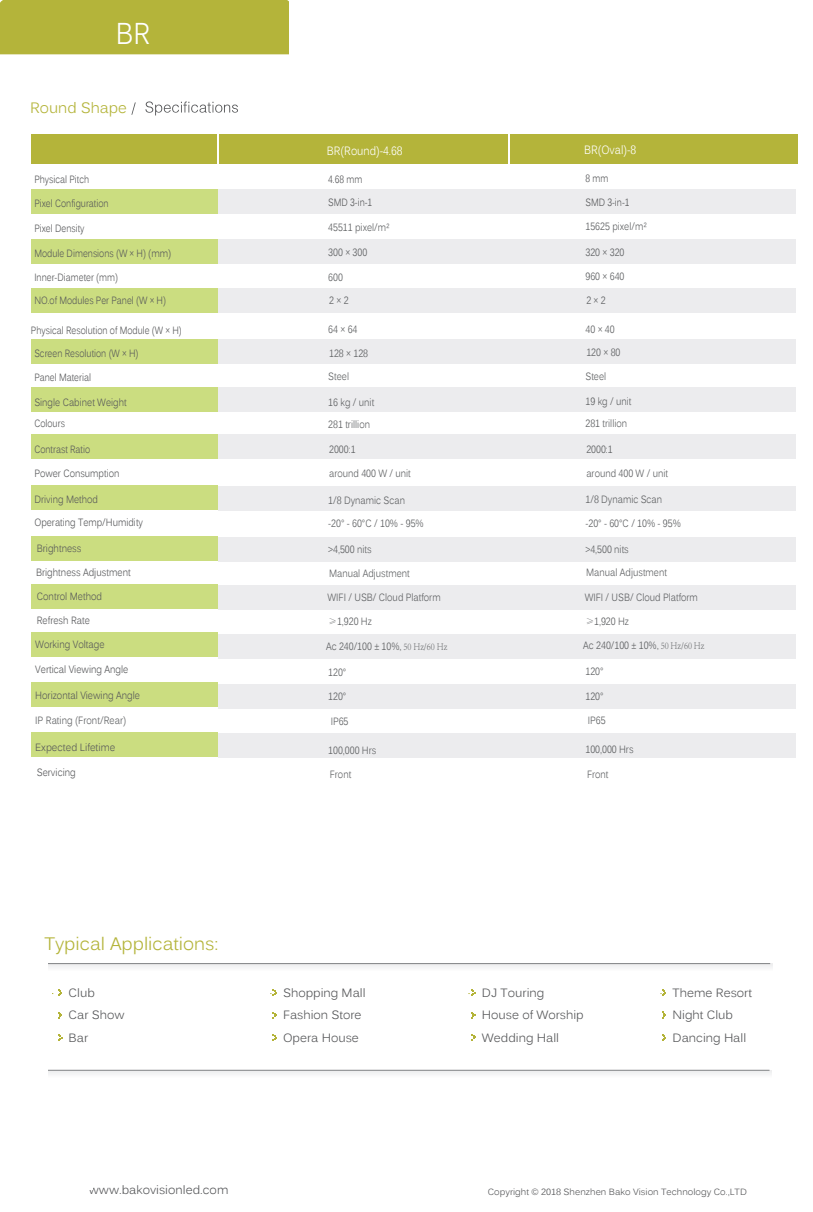
<style>
.page{position:relative;width:813px;height:1212px;background:#fff}
.page>*{position:absolute;margin:0;border:0;box-sizing:border-box;transform-origin:0 0}
.t1{font:30px "Kalinga";color:#fff;scale:.85 1}
.t2{font:27px "Kalinga";color:#fff;scale:.85 1}
.t3{font:18px "Kalinga";color:#b4b43a}
.t4{font:15px "Kalinga";color:#b4b43a}
.t5{font:12px/22.5px "Kalinga";color:#57585a}
.t6{font:12px "Kalinga";color:#fff;scale:.85 1}
.t7{font:10.5px "Kalinga";color:#5d5f61;scale:.83 1}
.t8{font:10.5px "Kalinga";color:#57585a;scale:.8 1}
.t9{font:10.5px "Kalinga";color:#57585a;scale:.85 1}
.t10{font:10.5px/20.5px "Kalinga";color:#57585a;scale:.83 1}
.t11{font:10.5px "Kalinga";color:#5d5f61;scale:.85 1}
.t12{font:10.5px "Kalinga";color:#57585a;scale:.91 1}
.t13{font:9px "Kalinga";color:#57585a}
.s1{font-family:"Adobe Song Std";font-weight:300}
</style>
<div class="page">
<div style="left:218px;top:189px;width:577px;height:24px;background:#ececee"></div>
<div style="left:218px;top:239px;width:577px;height:25px;background:#ececee"></div>
<div style="left:218px;top:288px;width:577px;height:25px;background:#ececee"></div>
<div style="left:218px;top:339px;width:577px;height:25px;background:#ececee"></div>
<div style="left:218px;top:387px;width:577px;height:25px;background:#ececee"></div>
<div style="left:218px;top:486px;width:577px;height:25px;background:#ececee"></div>
<div style="left:218px;top:434px;width:577px;height:25px;background:#ececee"></div>
<div style="left:218px;top:537px;width:577px;height:25px;background:#ececee"></div>
<div style="left:218px;top:585px;width:577px;height:25px;background:#ececee"></div>
<div style="left:218px;top:634px;width:577px;height:24px;background:#ececee"></div>
<div style="left:218px;top:684px;width:577px;height:24px;background:#ececee"></div>
<div style="left:218px;top:733px;width:577px;height:25px;background:#ececee"></div>
<div style="left:31px;top:189px;width:186px;height:25px;background:#cbdd80"></div>
<div style="left:31px;top:239px;width:186px;height:25px;background:#cbdd80"></div>
<div style="left:31px;top:288px;width:186px;height:25px;background:#cbdd80"></div>
<div style="left:31px;top:339px;width:186px;height:25px;background:#cbdd80"></div>
<div style="left:31px;top:387px;width:186px;height:25px;background:#cbdd80"></div>
<div style="left:31px;top:485px;width:186px;height:25px;background:#cbdd80"></div>
<div style="left:31px;top:536px;width:186px;height:24px;background:#cbdd80"></div>
<div style="left:31px;top:583px;width:186px;height:25px;background:#cbdd80"></div>
<div style="left:31px;top:632px;width:186px;height:25px;background:#cbdd80"></div>
<div style="left:31px;top:682px;width:186px;height:25px;background:#cbdd80"></div>
<div style="left:31px;top:732px;width:186px;height:24px;background:#cbdd80"></div>
<div style="left:31px;top:434px;width:186px;height:25px;background:#cbdd80"></div>
<div style="left:31px;top:134px;width:766px;height:30px;background:#b4b43a"></div>
<svg style="left:145px;top:101px;width:93px;height:14px"></svg>
<svg style="left:131px;top:102px;width:5px;height:13px"></svg>
<svg style="left:48px;top:963px;width:724px;height:4px"></svg>
<hr style="left:48px;top:963px;width:722px;height:1px;background:#808285">
<div style="left:48px;top:1070px;width:723px;height:9px;background:#f5f5f6"></div>
<hr style="left:48px;top:1070px;width:721px;height:1px;background:#808285">
<hr style="left:217px;top:134px;width:2px;height:30px;background:#fff">
<div style="left:0;top:0;width:288px;height:54px;background:#b4b43a"></div>
<hr style="left:508px;top:134px;width:2px;height:30px;background:#fff">
<svg style="left:58px;top:989px;width:4px;height:7px"></svg>
<svg style="left:58px;top:1012px;width:4px;height:6px"></svg>
<svg style="left:58px;top:1034px;width:4px;height:7px"></svg>
<svg style="left:272px;top:989px;width:4px;height:7px"></svg>
<svg style="left:272px;top:1012px;width:4px;height:6px"></svg>
<svg style="left:273px;top:1034px;width:3px;height:7px"></svg>
<svg style="left:662px;top:989px;width:3px;height:7px"></svg>
<svg style="left:662px;top:1011px;width:3px;height:7px"></svg>
<svg style="left:662px;top:1034px;width:3px;height:7px"></svg>
<svg style="left:471px;top:989px;width:4px;height:7px"></svg>
<svg style="left:471px;top:1012px;width:4px;height:6px"></svg>
<svg style="left:471px;top:1034px;width:4px;height:6px"></svg>
<h2 class="t2" style="left:114px;top:12px;width:40px">RD</h2>
<h1 class="t1" style="left:116px;top:14px;width:42px">BR</h1>
<h3 class="t4" style="left:30px;top:98px;width:98px">Round Shape</h3>
<p class="t8" style="left:34px;top:173px;width:70px">Physical Pitch</p>
<p class="t8" style="left:34px;top:222px;width:64px">Pixel Density</p>
<p class="t8" style="left:34px;top:246px;width:173px">Module Dimensions (W × H) (mm)</p>
<p class="t8" style="left:34px;top:271px;width:106px">Inner-Diameter (mm)</p>
<p class="t8" style="left:34px;top:294px;width:166px">NO.of Modules Per Panel (W × H)</p>
<p class="t8" style="left:31px;top:323px;width:190px">Physical Resolution of Module (W × H)</p>
<p class="t8" style="left:34px;top:346px;width:132px">Screen Resolution (W × H)</p>
<p class="t8" style="left:34px;top:370px;width:72px">Panel Material</p>
<p class="t10" style="left:34px;top:393px;width:113px">Single Cabinet Weight<br>Colours</p>
<p class="t8" style="left:34px;top:442px;width:71px">Contrast Ratio</p>
<p class="t10" style="left:34px;top:464px;width:104px">Power Consumption</p>
<p class="t8" style="left:34px;top:196px;width:94px">Pixel Configuration</p>
<p class="t6" style="left:327px;top:143px;width:91px">BR(Round)-4.68</p>
<p class="t8" style="left:328px;top:172px;width:44px">4.68 mm</p>
<p class="t8" style="left:328px;top:196px;width:56px">SMD 3-in-1</p>
<p class="t7" style="left:328px;top:220px;width:75px">45511 pixel/m²</p>
<p class="t7" style="left:328px;top:246px;width:48px">300 × 300</p>
<p class="t7" style="left:328px;top:270px;width:19px">600</p>
<p class="t7" style="left:329px;top:294px;width:25px">2 × 2</p>
<p class="t7" style="left:328px;top:323px;width:37px">64 × 64</p>
<p class="t7" style="left:329px;top:346px;width:48px">128 × 128</p>
<p class="t7" style="left:328px;top:370px;width:27px">Steel</p>
<p class="t7" style="left:328px;top:395px;width:57px">16 kg / unit</p>
<p class="t7" style="left:328px;top:417px;width:52px">281 trillion</p>
<p class="t7" style="left:329px;top:442px;width:33px">2000:1</p>
<p class="t7" style="left:329px;top:466px;width:100px">around 400 W / unit</p>
<p class="t6" style="left:584px;top:142px;width:63px">BR(Oval)-8</p>
<p class="t8" style="left:585px;top:172px;width:30px">8 mm</p>
<p class="t8" style="left:585px;top:195px;width:56px">SMD 3-in-1</p>
<p class="t7" style="left:585px;top:220px;width:75px">15625 pixel/m²</p>
<p class="t7" style="left:585px;top:245px;width:48px">320 × 320</p>
<p class="t7" style="left:585px;top:270px;width:48px">960 × 640</p>
<p class="t7" style="left:586px;top:293px;width:25px">2 × 2</p>
<p class="t7" style="left:585px;top:322px;width:37px">40 × 40</p>
<p class="t7" style="left:586px;top:346px;width:43px">120 × 80</p>
<p class="t7" style="left:585px;top:369px;width:27px">Steel</p>
<p class="t7" style="left:585px;top:394px;width:57px">19 kg / unit</p>
<p class="t7" style="left:585px;top:417px;width:52px">281 trillion</p>
<p class="t7" style="left:586px;top:442px;width:33px">2000:1</p>
<p class="t7" style="left:586px;top:466px;width:100px">around 400 W / unit</p>
<p class="t10" style="left:34px;top:489px;width:78px">Driving Method</p>
<p class="t7" style="left:328px;top:493px;width:94px">1/8 Dynamic Scan</p>
<p class="t7" style="left:585px;top:492px;width:94px">1/8 Dynamic Scan</p>
<p class="t10" style="left:34px;top:513px;width:132px">Operating Temp/Humidity</p>
<p class="t7" style="left:328px;top:516px;width:116px">-20° - 60°C / 10% - 95%</p>
<p class="t7" style="left:585px;top:516px;width:116px">-20° - 60°C / 10% - 95%</p>
<p class="t9" style="left:37px;top:542px;width:54px">Brightness</p>
<p class="t7" style="left:328px;top:543px;width:54px">&gt;4,500 nits</p>
<p class="t7" style="left:585px;top:542px;width:54px">&gt;4,500 nits</p>
<p class="t9" style="left:36px;top:565px;width:113px">Brightness Adjustment</p>
<p class="t7" style="left:329px;top:566px;width:99px">Manual Adjustment</p>
<p class="t9" style="left:37px;top:589px;width:78px">Control Method</p>
<p class="t7" style="left:327px;top:591px;width:138px">WIFI / USB/ Cloud Platform</p>
<p class="t7" style="left:586px;top:565px;width:99px">Manual Adjustment</p>
<p class="t7" style="left:584px;top:590px;width:138px">WIFI / USB/ Cloud Platform</p>
<p class="t9" style="left:37px;top:613px;width:64px">Refresh Rate</p>
<p class="t7" style="left:328px;top:614px;width:54px"><span class="s1">≥</span>1,920 Hz</p>
<p class="t7" style="left:585px;top:614px;width:54px"><span class="s1">≥</span>1,920 Hz</p>
<p class="t9" style="left:35px;top:637px;width:83px">Working Voltage</p>
<p class="t7" style="left:326px;top:639px;width:147px">Ac 240/100 ± 10%<span class="s1">, 50 Hz/60 Hz</span></p>
<p class="t7" style="left:583px;top:639px;width:147px">Ac 240/100 ± 10%<span class="s1">, 50 Hz/60 Hz</span></p>
<p class="t9" style="left:35px;top:662px;width:111px">Vertical Viewing Angle</p>
<p class="t9" style="left:35px;top:689px;width:125px">Horizontal Viewing Angle</p>
<p class="t7" style="left:328px;top:665px;width:23px">120°</p>
<p class="t7" style="left:328px;top:690px;width:23px">120°</p>
<p class="t7" style="left:585px;top:664px;width:23px">120°</p>
<p class="t7" style="left:585px;top:689px;width:23px">120°</p>
<p class="t11" style="left:35px;top:713px;width:109px">IP Rating (Front/Rear)</p>
<p class="t7" style="left:330px;top:714px;width:23px">IP65</p>
<p class="t7" style="left:587px;top:714px;width:23px">IP65</p>
<p class="t12" style="left:35px;top:741px;width:89px">Expected Lifetime</p>
<p class="t7" style="left:328px;top:743px;width:59px">100,000 Hrs</p>
<p class="t7" style="left:585px;top:743px;width:59px">100,000 Hrs</p>
<p class="t9" style="left:37px;top:765px;width:47px">Servicing</p>
<p class="t7" style="left:330px;top:767px;width:27px">Front</p>
<p class="t7" style="left:587px;top:767px;width:27px">Front</p>
<h3 class="t3" style="left:44px;top:931px;width:175px">Typical Applications:</h3>
<p class="t5" style="left:69px;top:982px;width:58px">Club<br>Car Show<br>Bar</p>
<p class="t5" style="left:283px;top:982px;width:84px">Shopping Mall<br>Fashion Store<br>Opera House</p>
<p class="t5" style="left:672px;top:982px;width:81px">Theme Resort<br>Night Club<br>Dancing Hall</p>
<p class="t5" style="left:482px;top:982px;width:103px">DJ Touring<br>House of Worship<br>Wedding Hall</p>
<p class="t5" style="left:89px;top:1179px;width:141px">www.bakovisionled.com</p>
<p class="t13" style="left:487px;top:1185px;width:260px">Copyright © 2018 Shenzhen Bako Vision Technology Co.,LTD</p>
</div>
